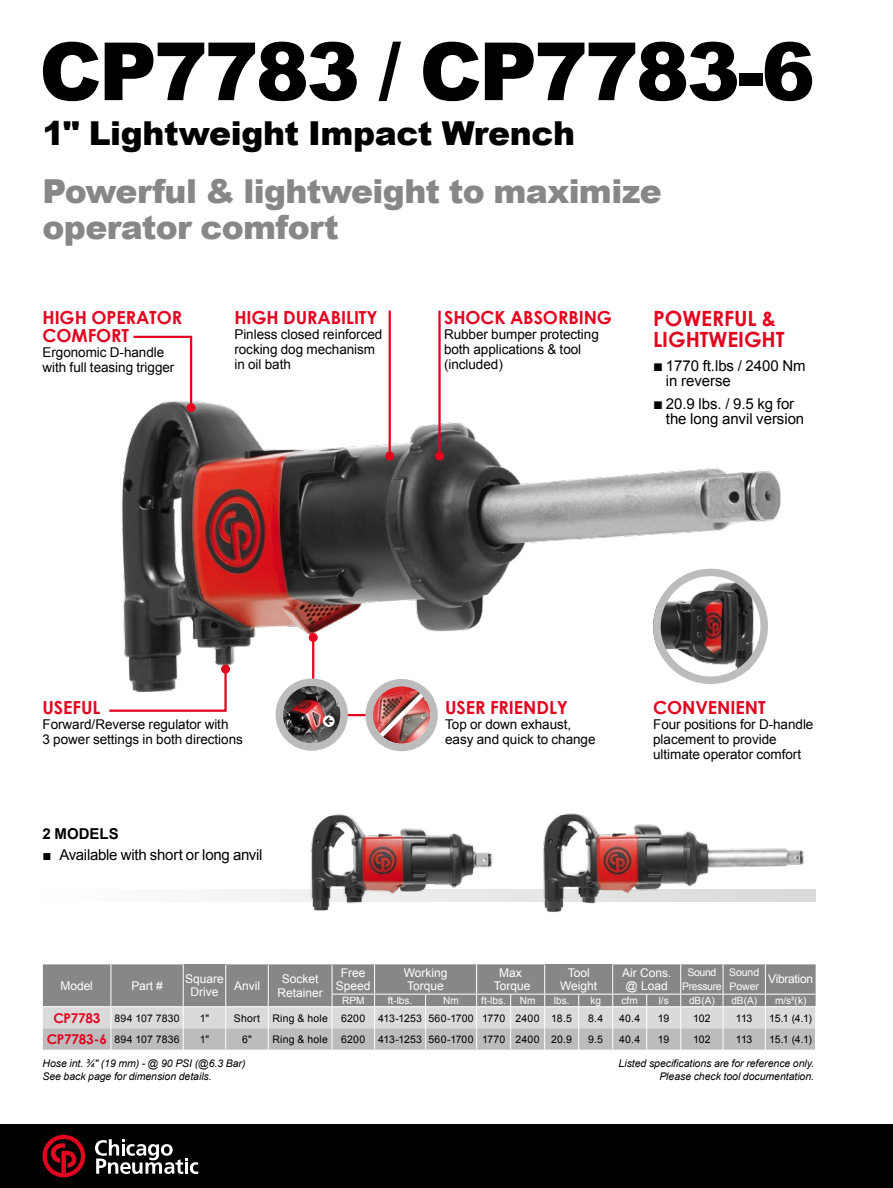
<style>
.page{position:relative;width:893px;height:1188px;background:#fff}
.page>*{position:absolute;margin:0;border:0;box-sizing:border-box;transform-origin:0 0}
.t1{font:900 80.4px "Arial";letter-spacing:-.035em;color:#000}
.t2{font:900 33px/36px "Arial";letter-spacing:-.02em;color:#878787}
.t3{font:900 33px "Arial";letter-spacing:-.015em;color:#000}
.t4{font:700 21px/21px "Century Gothic";letter-spacing:-.005em;color:#e30520}
.t5{font:700 18px/18px "Century Gothic";letter-spacing:-.005em;color:#e30520}
.t6{font:15px/15px "Arial";letter-spacing:-.005em;color:#000}
.t7{font:700 15px "Arial";color:#000}
.t8{font:13.5px/15px "Arial";letter-spacing:-.005em;color:#000}
.t9{font:12px/13.5px "Arial";color:#fff;text-align:center}
.t10{font:12px "Arial";letter-spacing:-.025em;color:#fff}
.t11{font:10.5px "Arial";letter-spacing:.015em;color:#000}
.t12{font:italic 10.5px/12.6px "Arial";letter-spacing:-.005em;color:#000}
.t13{font:10.5px/13.5px "Arial";letter-spacing:-.03em;color:#fff;text-align:center}
.t14{font:10.5px/13.5px "Arial";letter-spacing:-.01em;color:#fff}
.t15{font:10.05px "Arial";color:#fff}
.s1{font-size:16.5px}
.s2{font-family:"Century Gothic";font-weight:700;font-size:13.5px;color:#e30520}
</style>
<div class="page">
<svg style="left:241px;top:889px;width:575px;height:12px"></svg>
<img style="left:121px;top:336px;width:660px;height:331px">
<img style="left:292px;top:814px;width:214px;height:97px">
<img style="left:540px;top:813px;width:266px;height:99px">
<svg style="left:309px;top:633px;width:9px;height:9px"></svg>
<img style="left:653px;top:569px;width:105px;height:115px">
<div style="left:653px;top:569px;width:115px;height:115px;border:8px solid #bcbcbc;border-radius:50%"></div>
<img style="left:280px;top:682px;width:31px;height:66px">
<div style="left:276px;top:678px;width:72px;height:73px;border:8px solid #bcbcbc;border-radius:50%"></div>
<div style="left:0;top:1124px;width:893px;height:64px;background:#000"></div>
<svg style="left:95px;top:1139px;width:103px;height:35px"></svg>
<svg style="left:43px;top:1135px;width:42px;height:42px"></svg>
<hr style="left:389px;top:311px;width:2px;height:145px;background:#e30520">
<div style="left:385px;top:452px;width:9px;height:9px;background:#e30520;border-radius:50%"></div>
<svg style="left:43px;top:964px;width:773px;height:86px;background:#adadad"></svg>
<svg style="left:109px;top:667px;width:118px;height:45px"></svg>
<div style="left:221px;top:665px;width:9px;height:9px;background:#e30520;border-radius:50%"></div>
<div style="left:126px;top:328px;width:77px;height:92px;background:#fff;opacity:.35"></div>
<svg style="left:131px;top:335px;width:62px;height:75px"></svg>
<div style="left:187px;top:403px;width:9px;height:9px;background:#e30520;border-radius:50%"></div>
<hr style="left:438px;top:311px;width:3px;height:145px;background:#e30520">
<div style="left:435px;top:452px;width:9px;height:9px;background:#e30520;border-radius:50%"></div>
<img style="left:311px;top:635px;width:131px;height:117px">
<h1 class="t1" style="left:39px;top:13px;width:777px">CP7783 / CP7783-6</h1>
<h2 class="t3" style="left:42px;top:109px;width:534px">1" Lightweight Impact Wrench</h2>
<h2 class="t2" style="left:43px;top:172px;width:621px">Powerful &amp; lightweight to maximize operator comfort</h2>
<h3 class="t5" style="left:43px;top:308px;width:141px">HIGH OPERATOR<br>COMFORT</h3>
<p class="t8" style="left:43px;top:345px;width:133px">Ergonomic D-handle with full teasing trigger</p>
<h3 class="t5" style="left:234px;top:308px;width:145px">HIGH DURABILITY</h3>
<p class="t8" style="left:234px;top:327px;width:150px">Pinless closed reinforced rocking dog mechanism in oil bath</p>
<h3 class="t5" style="left:444px;top:308px;width:170px">SHOCK ABSORBING</h3>
<p class="t8" style="left:444px;top:327px;width:156px">Rubber bumper protecting both applications &amp; tool (included)</p>
<h3 class="t4" style="left:653px;top:307px;width:133px">POWERFUL &amp;<br>LIGHTWEIGHT</h3>
<p class="t6" style="left:666px;top:358px;width:141px;text-indent:-13px"><span class="s1">■</span> 1770 ft.lbs / 2400 Nm in reverse</p>
<p class="t6" style="left:666px;top:397px;width:140px;text-indent:-13px"><span class="s1">■</span> 20.9 lbs. / 9.5 kg for the long anvil version</p>
<h3 class="t5" style="left:43px;top:698px;width:59px">USEFUL</h3>
<p class="t8" style="left:43px;top:717px;width:202px">Forward/Reverse regulator with<br>3 power settings in both directions</p>
<p class="t7" style="left:42px;top:824px;width:78px">2 MODELS</p>
<p class="t6" style="left:42px;top:847px;width:222px">■ Available with short or long anvil</p>
<h3 class="t5" style="left:445px;top:698px;width:124px">USER FRIENDLY</h3>
<p class="t8" style="left:445px;top:717px;width:152px">Top or down exhaust, easy and quick to change</p>
<h3 class="t5" style="left:653px;top:698px;width:114px">CONVENIENT</h3>
<p class="t8" style="left:653px;top:717px;width:162px">Four positions for D-handle placement to provide ultimate operator comfort</p>
<p class="t9" style="left:60px;top:979px;width:34px">Model</p>
<p class="t9" style="left:131px;top:979px;width:33px">Part #</p>
<p class="t9" style="left:185px;top:972px;width:40px">Square<br>Drive</p>
<p class="t9" style="left:234px;top:979px;width:28px">Anvil</p>
<p class="t9" style="left:277px;top:973px;width:47px">Socket<br>Retainer</p>
<p class="t9" style="left:336px;top:966px;width:36px">Free<br>Speed</p>
<p class="t9" style="left:404px;top:966px;width:45px;text-align:left">Working<br>Torque</p>
<p class="t9" style="left:494px;top:966px;width:38px">Max<br>Torque</p>
<p class="t9" style="left:560px;top:966px;width:39px">Tool<br>Weight</p>
<p class="t9" style="left:622px;top:966px;width:51px;text-align:left">Air Cons. @ Load</p>
<p class="t13" style="left:682px;top:966px;width:41px">Sound<br>Pressure</p>
<p class="t14" style="left:729px;top:966px;width:31px">Sound<br>Power</p>
<p class="t10" style="left:768px;top:971px;width:46px">Vibration</p>
<p class="t15" style="left:342px;top:994px;width:24px">RPM</p>
<p class="t15" style="left:388px;top:994px;width:26px">ft-lbs.</p>
<p class="t15" style="left:443px;top:994px;width:17px">Nm</p>
<p class="t15" style="left:481px;top:994px;width:26px">ft-lbs.</p>
<p class="t15" style="left:520px;top:994px;width:17px">Nm</p>
<p class="t15" style="left:554px;top:994px;width:17px">lbs.</p>
<p class="t15" style="left:590px;top:994px;width:12px">kg</p>
<p class="t15" style="left:622px;top:994px;width:18px">cfm</p>
<p class="t15" style="left:659px;top:994px;width:12px">l/s</p>
<p class="t15" style="left:689px;top:994px;width:27px">dB(A)</p>
<p class="t15" style="left:731px;top:994px;width:27px">dB(A)</p>
<p class="t15" style="left:775px;top:994px;width:33px">m/s²(k)</p>
<p class="t11" style="left:53px;top:1011px;width:128px"><span class="s2">CP7783</span> 894 107 7830</p>
<p class="t11" style="left:200px;top:1011px;width:11px">1"</p>
<p class="t11" style="left:234px;top:1011px;width:95px">Short Ring &amp; hole</p>
<p class="t11" style="left:341px;top:1011px;width:232px">6200 413-1253 560-1700 1770 2400 18.5</p>
<p class="t11" style="left:588px;top:1011px;width:17px">8.4</p>
<p class="t11" style="left:619px;top:1011px;width:22px">40.4</p>
<p class="t11" style="left:658px;top:1011px;width:13px">19</p>
<p class="t11" style="left:693px;top:1011px;width:19px">102</p>
<p class="t11" style="left:736px;top:1011px;width:18px">113</p>
<p class="t11" style="left:769px;top:1011px;width:44px">15.1 (4.1)</p>
<p class="t11" style="left:47px;top:1032px;width:135px"><span class="s2">CP7783-6</span> 894 107 7836</p>
<p class="t11" style="left:200px;top:1032px;width:11px">1"</p>
<p class="t11" style="left:242px;top:1032px;width:11px">6"</p>
<p class="t11" style="left:272px;top:1032px;width:57px">Ring &amp; hole</p>
<p class="t11" style="left:341px;top:1032px;width:232px">6200 413-1253 560-1700 1770 2400 20.9</p>
<p class="t11" style="left:588px;top:1032px;width:16px">9.5</p>
<p class="t11" style="left:619px;top:1032px;width:22px">40.4</p>
<p class="t11" style="left:658px;top:1032px;width:13px">19</p>
<p class="t11" style="left:693px;top:1032px;width:19px">102</p>
<p class="t11" style="left:736px;top:1032px;width:18px">113</p>
<p class="t11" style="left:769px;top:1032px;width:44px">15.1 (4.1)</p>
<p class="t12" style="left:43px;top:1058px;width:205px">Hose int. ¾" (19 mm) - @ 90 PSI (@6.3 Bar)<br>See back page for dimension details.</p>
<p class="t12" style="left:619px;top:1058px;width:197px;text-align:right">Listed specifications are for reference only.<br>Please check tool documentation.</p>
</div>
